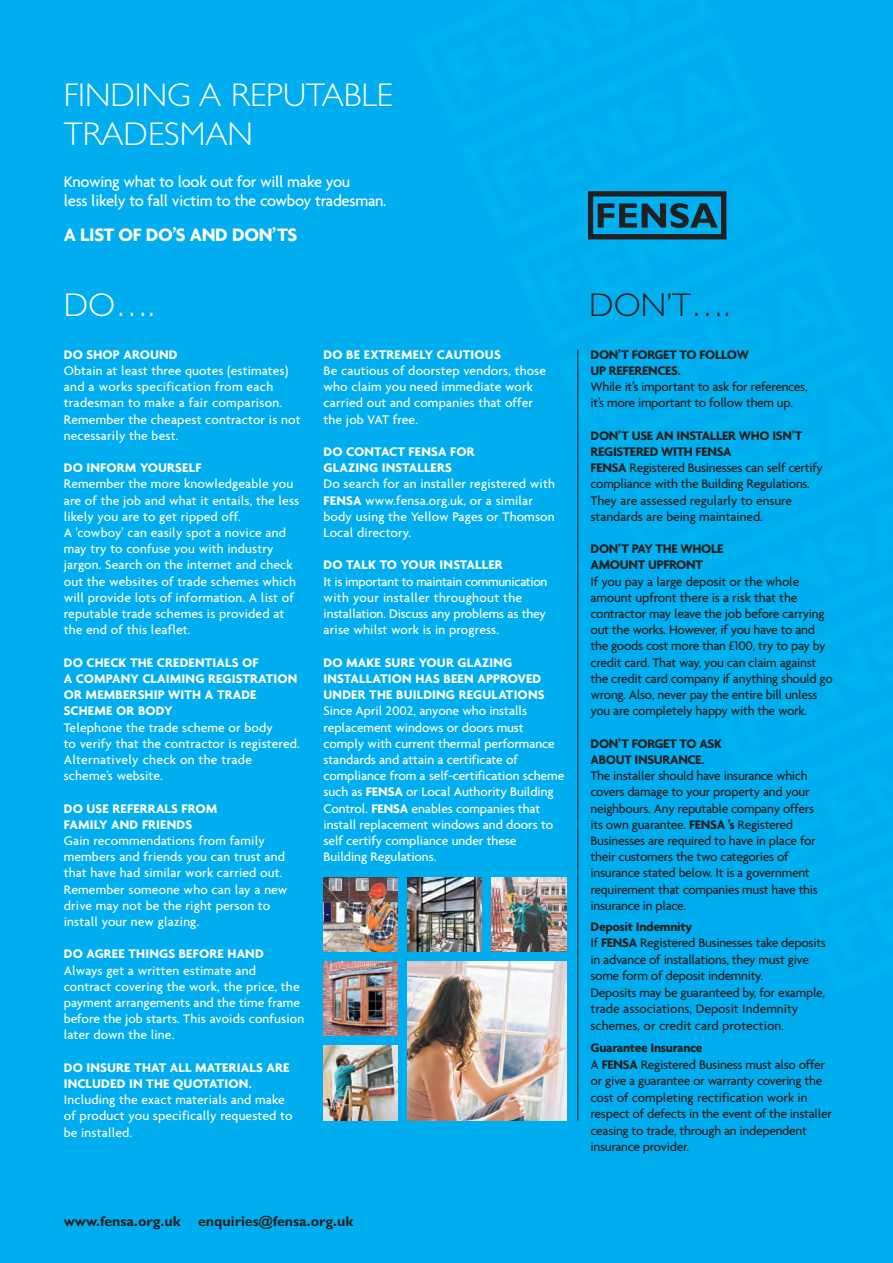
<style>
.page{position:relative;width:893px;height:1263px;background:#00aeef}
.page>*{position:absolute;margin:0;border:0;box-sizing:border-box;transform-origin:0 0}
.t1{font:300 33px/39px "Gill Sans";color:#fff}
.t2{font:300 33px "Gill Sans";color:#231f20}
.t3{font:700 19.5px "Agenda";letter-spacing:-.015em;color:#fff}
.t4{font:500 16.5px/19.5px "Agenda";letter-spacing:-.015em;color:#fff}
.t5{font:700 14.25px "Gill Sans";color:#231f20}
.t6{font:500 13.5px/16.2px "Agenda";letter-spacing:.01em;color:#fff}
.t7{font:500 13.5px/16.2px "Agenda";letter-spacing:-.02em;color:#231f20}
.t8{font:700 13.5px/16.2px "Agenda";letter-spacing:.01em;color:#fff}
.t9{font:500 13.5px/16.2px "Agenda";letter-spacing:-.01em;color:#fff}
.t10{font:700 13.5px/16.2px "Agenda";letter-spacing:-.025em;color:#231f20}
.s1{font-weight:700}
</style>
<div class="page">
<hr style="left:577px;top:350px;width:1px;height:770px;background:#231f20">
<img style="left:323px;top:877px;width:75px;height:74px">
<img style="left:323px;top:961px;width:75px;height:75px">
<img style="left:323px;top:1046px;width:75px;height:74px">
<img style="left:408px;top:877px;width:6px;height:74px">
<img style="left:408px;top:961px;width:158px;height:159px">
<svg style="left:414px;top:191px;width:313px;height:802px"></svg>
<hr style="left:0;top:46px;width:1px;height:563px;background:#fff">
<h1 class="t1" style="left:64px;top:79px;width:331px">FINDING A REPUTABLE<br>TRADESMAN</h1>
<p class="t4" style="left:64px;top:171px;width:324px">Knowing what to look out for will make you<br>less likely to fall victim to the cowboy tradesman.</p>
<h2 class="t3" style="left:64px;top:223px;width:235px">A LIST OF DO’S AND DON’TS</h2>
<h1 class="t1" style="left:64px;top:288px;width:92px">DO….</h1>
<p class="t8" style="left:64px;top:346px;width:115px">DO SHOP AROUND</p>
<p class="t6" style="left:64px;top:362px;width:238px">Obtain at least three quotes (estimates) and a works specification from each tradesman to make a fair comparison.<br>Remember the cheapest contractor is not necessarily the best.</p>
<p class="t8" style="left:64px;top:459px;width:139px">DO INFORM YOURSELF</p>
<p class="t6" style="left:64px;top:476px;width:237px">Remember the more knowledgeable you are of the job and what it entails, the less likely you are to get ripped off.<br>A 'cowboy' can easily spot a novice and may try to confuse you with industry jargon. Search on the internet and check out the websites of trade schemes which will provide lots of information. A list of reputable trade schemes is provided at the end of this leaflet.</p>
<p class="t8" style="left:64px;top:654px;width:235px">DO CHECK THE CREDENTIALS OF<br>A COMPANY CLAIMING REGISTRATION<br>OR MEMBERSHIP WITH A TRADE<br>SCHEME OR BODY</p>
<p class="t6" style="left:64px;top:719px;width:238px">Telephone the trade scheme or body<br>to verify that the contractor is registered.<br>Alternatively check on the trade scheme’s website.</p>
<p class="t8" style="left:64px;top:800px;width:155px">DO USE REFERRALS FROM<br>FAMILY AND FRIENDS</p>
<p class="t6" style="left:64px;top:832px;width:225px">Gain recommendations from family members and friends you can trust and that have had similar work carried out.<br>Remember someone who can lay a new drive may not be the right person to install your new glazing.</p>
<p class="t8" style="left:64px;top:945px;width:201px">DO AGREE THINGS BEFORE HAND</p>
<p class="t6" style="left:64px;top:962px;width:242px">Always get a written estimate and contract covering the work, the price, the payment arrangements and the time frame before the job starts. This avoids confusion later down the line.</p>
<p class="t8" style="left:64px;top:1059px;width:227px">DO INSURE THAT ALL MATERIALS ARE<br>INCLUDED IN THE QUOTATION.</p>
<p class="t6" style="left:64px;top:1091px;width:230px">Including the exact materials and make of product you specifically requested to be installed.</p>
<p class="t8" style="left:324px;top:346px;width:179px">DO BE EXTREMELY CAUTIOUS</p>
<p class="t6" style="left:324px;top:362px;width:224px">Be cautious of doorstep vendors, those who claim you need immediate work carried out and companies that offer the job VAT free.</p>
<p class="t8" style="left:324px;top:443px;width:153px">DO CONTACT FENSA FOR<br>GLAZING INSTALLERS</p>
<p class="t6" style="left:324px;top:476px;width:233px">Do search for an installer registered with <span class="s1">FENSA</span> www.fensa.org.uk, or a similar body using the Yellow Pages or Thomson Local directory.</p>
<p class="t8" style="left:324px;top:557px;width:181px">DO TALK TO YOUR INSTALLER</p>
<p class="t9" style="left:324px;top:573px;width:225px">It is important to maintain communication with your installer throughout the installation. Discuss any problems as they arise whilst work is in progress.</p>
<p class="t8" style="left:324px;top:654px;width:222px">DO MAKE SURE YOUR GLAZING<br>INSTALLATION HAS BEEN APPROVED<br>UNDER THE BUILDING REGULATIONS</p>
<p class="t6" style="left:324px;top:702px;width:242px">Since April 2002, anyone who installs replacement windows or doors must comply with current thermal performance standards and attain a certificate of compliance from a self-certification scheme such as <span class="s1">FENSA</span> or Local Authority Building Control. <span class="s1">FENSA</span> enables companies that install replacement windows and doors to self certify compliance under these<br>Building Regulations.</p>
<p class="t5" style="left:64px;top:1216px;width:291px">www.fensa.org.uk enquiries@fensa.org.uk</p>
<h1 class="t2" style="left:589px;top:292px;width:142px">DON’T….</h1>
<p class="t10" style="left:591px;top:346px;width:160px">DON’T FORGET TO FOLLOW<br>UP REFERENCES.</p>
<p class="t7" style="left:591px;top:378px;width:219px">While it’s important to ask for references, it’s more important to follow them up.</p>
<p class="t7" style="left:591px;top:427px;width:234px"><span class="s1">DON’T USE AN INSTALLER WHO ISN’T REGISTERED WITH FENSA<br>FENSA</span> Registered Businesses can self certify compliance with the Building Regulations.<br>They are assessed regularly to ensure standards are being maintained.</p>
<p class="t10" style="left:591px;top:540px;width:135px">DON’T PAY THE WHOLE<br>AMOUNT UPFRONT</p>
<p class="t7" style="left:591px;top:573px;width:244px">If you pay a large deposit or the whole amount upfront there is a risk that the contractor may leave the job before carrying out the works. However, if you have to and the goods cost more than £100, try to pay by credit card. That way, you can claim against the credit card company if anything should go wrong. Also, never pay the entire bill unless you are completely happy with the work.</p>
<p class="t10" style="left:591px;top:735px;width:133px">DON’T FORGET TO ASK<br>ABOUT INSURANCE.</p>
<p class="t7" style="left:591px;top:767px;width:229px">The installer should have insurance which covers damage to your property and your neighbours. Any reputable company offers its own guarantee. <span class="s1">FENSA ’s</span> Registered Businesses are required to have in place for their customers the two categories of insurance stated below. It is a government requirement that companies must have this insurance in place.</p>
<p class="t7" style="left:591px;top:918px;width:237px"><span class="s1">Deposit Indemnity<br></span>If <span class="s1">FENSA</span> Registered Businesses take deposits in advance of installations, they must give some form of deposit indemnity.<br>Deposits may be guaranteed by, for example, trade associations, Deposit Indemnity schemes, or credit card protection.</p>
<p class="t7" style="left:591px;top:1039px;width:243px"><span class="s1">Guarantee Insurance<br></span>A <span class="s1">FENSA</span> Registered Business must also offer or give a guarantee or warranty covering the cost of completing rectification work in respect of defects in the event of the installer ceasing to trade, through an independent insurance provider.</p>
</div>
